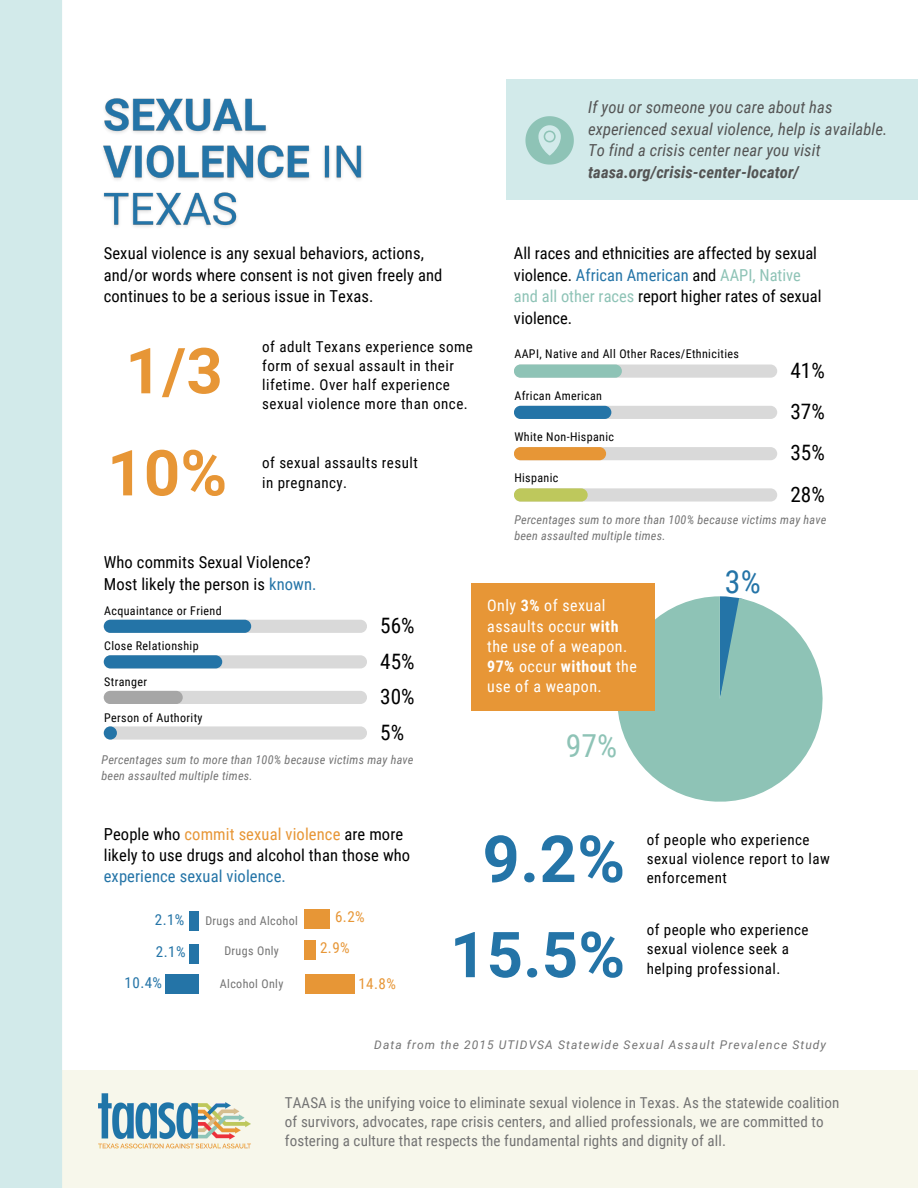
<style>
.page{position:relative;width:918px;height:1188px;background:#fff}
.page>*{position:absolute;margin:0;border:0;box-sizing:border-box;transform-origin:0 0}
.t1{font:700 64.95px "Roboto";color:#2474a7}
.t2{font:700 63.45px "Roboto";color:#e79636}
.t3{font:700 63.45px "Roboto";color:#2474a7}
.t4{font:31.65px "Roboto Condensed";color:#8ec3b6}
.t5{font:31.65px "Roboto Condensed";color:#2474a7}
.t6{font:21.3px "Roboto Condensed";color:#000}
.t7{font:16.5px/21.3px "Roboto Condensed";letter-spacing:.005em;color:#000}
.t8{font:italic 16.5px/21.3px "Roboto Condensed";letter-spacing:.005em;color:#545454}
.t9{font:15.9px/20.2px "Roboto Condensed";letter-spacing:.03em;color:#fff}
.t10{font:15px/19.2px "Roboto Condensed";letter-spacing:.035em;color:#000}
.t11{font:15px/19.2px "Roboto Condensed";letter-spacing:.005em;color:#737373}
.t12{font:15px "Roboto Condensed";color:#2474a7}
.t13{font:15px "Roboto Condensed";color:#e79636}
.t14{font:italic 12.15px/16.2px "Roboto Condensed";letter-spacing:.02em;color:#737373}
.t15{font:12px "Roboto Condensed";letter-spacing:.03em;color:#000}
.t16{font:italic 12px "Roboto";letter-spacing:.09em;color:#737373}
.t17{font:12px "Roboto Condensed";letter-spacing:.03em;color:#737373}
.s1{font-weight:700}
.s2{color:#2474a7}
.s3{color:#8ec3b6}
.s4{color:#e79636}
</style>
<div class="page">
<div style="left:514px;top:365px;width:263px;height:13px;background:#d9d9d9;border-radius:7px"></div>
<div style="left:514px;top:365px;width:108px;height:13px;background:#8ec3b6;border-radius:7px"></div>
<div style="left:104px;top:620px;width:263px;height:13px;background:#d9d9d9;border-radius:7px"></div>
<div style="left:104px;top:620px;width:147px;height:13px;background:#2474a7;border-radius:7px"></div>
<div style="left:104px;top:655px;width:263px;height:13px;background:#d9d9d9;border-radius:7px"></div>
<div style="left:104px;top:655px;width:118px;height:13px;background:#2474a7;border-radius:7px"></div>
<div style="left:104px;top:691px;width:263px;height:13px;background:#d9d9d9;border-radius:7px"></div>
<div style="left:104px;top:691px;width:79px;height:13px;background:#a6a6a6;border-radius:7px"></div>
<div style="left:104px;top:726px;width:263px;height:14px;background:#d9d9d9;border-radius:7px"></div>
<div style="left:104px;top:726px;width:13px;height:14px;background:#2474a7;border-radius:50%"></div>
<div style="left:514px;top:406px;width:263px;height:13px;background:#d9d9d9;border-radius:7px"></div>
<div style="left:514px;top:406px;width:97px;height:13px;background:#2474a7;border-radius:7px"></div>
<div style="left:514px;top:447px;width:263px;height:13px;background:#d9d9d9;border-radius:7px"></div>
<div style="left:514px;top:447px;width:92px;height:13px;background:#e79636;border-radius:7px"></div>
<div style="left:514px;top:488px;width:263px;height:14px;background:#d9d9d9;border-radius:7px"></div>
<div style="left:514px;top:488px;width:74px;height:14px;background:#bec85c;border-radius:7px"></div>
<svg style="left:618px;top:596px;width:205px;height:206px"></svg>
<div style="left:471px;top:584px;width:183px;height:127px;background:#e79636"></div>
<div style="left:0;top:1070px;width:918px;height:118px;background:#f7f7eb"></div>
<img style="left:98px;top:1093px;width:153px;height:56px">
<div style="left:506px;top:80px;width:412px;height:120px;background:#d2eaea"></div>
<div style="left:0;top:0;width:62px;height:1188px;background:#d2eaea"></div>
<div style="left:189px;top:911px;width:10px;height:20px;background:#2474a7"></div>
<div style="left:189px;top:944px;width:10px;height:20px;background:#2474a7"></div>
<div style="left:166px;top:975px;width:33px;height:19px;background:#2474a7"></div>
<div style="left:305px;top:974px;width:50px;height:19px;background:#e79636"></div>
<div style="left:304px;top:941px;width:12px;height:19px;background:#e79636"></div>
<div style="left:304px;top:910px;width:26px;height:19px;background:#e79636"></div>
<svg style="left:525px;top:116px;width:49px;height:49px"></svg>
<img style="left:103px;top:98px;width:259px;height:130px">
<p class="t8" style="left:588px;top:97px;width:301px">If you or someone you care about has experienced sexual violence, help is available.<br>To find a crisis center near you visit <span class="s1">taasa.org/crisis-center-locator/</span></p>
<p class="t7" style="left:104px;top:243px;width:340px">Sexual violence is any sexual behaviors, actions, and/or words where consent is not given freely and continues to be a serious issue in Texas.</p>
<p class="t2" style="left:125px;top:335px;width:99px">1/3</p>
<p class="t2" style="left:107px;top:437px;width:121px">10%</p>
<p class="t10" style="left:262px;top:337px;width:212px">of adult Texans experience some form of sexual assault in their lifetime. Over half experience sexual violence more than once.</p>
<p class="t10" style="left:262px;top:454px;width:157px">of sexual assaults result in pregnancy.</p>
<p class="t7" style="left:104px;top:552px;width:208px">Who commits Sexual Violence?</p>
<p class="t7" style="left:104px;top:574px;width:214px">Most likely the person is <span class="s2">known.</span></p>
<p class="t15" style="left:104px;top:604px;width:119px">Acquaintance or Friend</p>
<p class="t15" style="left:104px;top:639px;width:96px">Close Relationship</p>
<p class="t15" style="left:104px;top:675px;width:44px">Stranger</p>
<p class="t15" style="left:104px;top:710px;width:100px">Person of Authority</p>
<p class="t6" style="left:380px;top:613px;width:36px">56%</p>
<p class="t6" style="left:380px;top:649px;width:36px">45%</p>
<p class="t6" style="left:380px;top:684px;width:36px">30%</p>
<p class="t6" style="left:380px;top:720px;width:25px">5%</p>
<p class="t14" style="left:102px;top:752px;width:313px">Percentages sum to more than 100% because victims may have been assaulted multiple times.</p>
<p class="t7" style="left:514px;top:243px;width:309px">All races and ethnicities are affected by sexual violence. <span class="s2">African American</span> and <span class="s3">AAPI, Native and all other races</span> report higher rates of sexual violence.</p>
<p class="t15" style="left:514px;top:347px;width:226px">AAPI, Native and All Other Races/Ethnicities</p>
<p class="t15" style="left:514px;top:388px;width:89px">African American</p>
<p class="t15" style="left:514px;top:430px;width:101px">White Non-Hispanic</p>
<p class="t15" style="left:514px;top:471px;width:46px">Hispanic</p>
<p class="t6" style="left:790px;top:358px;width:36px">41%</p>
<p class="t6" style="left:790px;top:399px;width:36px">37%</p>
<p class="t6" style="left:790px;top:441px;width:36px">35%</p>
<p class="t6" style="left:790px;top:482px;width:36px">28%</p>
<p class="t14" style="left:514px;top:512px;width:313px">Percentages sum to more than 100% because victims may have been assaulted multiple times.</p>
<p class="t9" style="left:487px;top:596px;width:142px">Only <span class="s1">3%</span> of sexual assaults occur <span class="s1">with </span>the use of a weapon.</p>
<p class="t9" style="left:487px;top:656px;width:151px"><span class="s1">97%</span> occur <span class="s1">without</span> the use of a weapon.</p>
<p class="t4" style="left:566px;top:727px;width:53px">97%</p>
<p class="t5" style="left:725px;top:564px;width:37px">3%</p>
<p class="t7" style="left:104px;top:823px;width:308px">People who <span class="s4">commit sexual violence</span> are more likely to use drugs and alcohol than those who <span class="s2">experience sexual violence.</span></p>
<p class="t1" style="left:482px;top:822px;width:144px">9.2%</p>
<p class="t10" style="left:647px;top:830px;width:185px">of people who experience sexual violence report to law enforcement</p>
<p class="t12" style="left:155px;top:911px;width:31px">2.1%</p>
<p class="t17" style="left:205px;top:914px;width:94px">Drugs and Alcohol</p>
<p class="t12" style="left:156px;top:943px;width:31px">2.1%</p>
<p class="t12" style="left:125px;top:974px;width:39px">10.4%</p>
<p class="t17" style="left:224px;top:944px;width:56px">Drugs Only</p>
<p class="t17" style="left:220px;top:977px;width:65px">Alcohol Only</p>
<p class="t13" style="left:335px;top:908px;width:31px">6.2%</p>
<p class="t13" style="left:320px;top:939px;width:31px">2.9%</p>
<p class="t13" style="left:358px;top:975px;width:39px">14.8%</p>
<p class="t3" style="left:450px;top:918px;width:177px">15.5%</p>
<p class="t10" style="left:647px;top:921px;width:163px">of people who experience sexual violence seek a helping professional.</p>
<p class="t16" style="left:374px;top:1038px;width:453px">Data from the 2015 UTIDVSA Statewide Sexual Assault Prevalence Study</p>
<p class="t11" style="left:285px;top:1093px;width:556px">TAASA is the unifying voice to eliminate sexual violence in Texas. As the statewide coalition of survivors, advocates, rape crisis centers, and allied professionals, we are committed to fostering a culture that respects the fundamental rights and dignity of all.</p>
</div>
